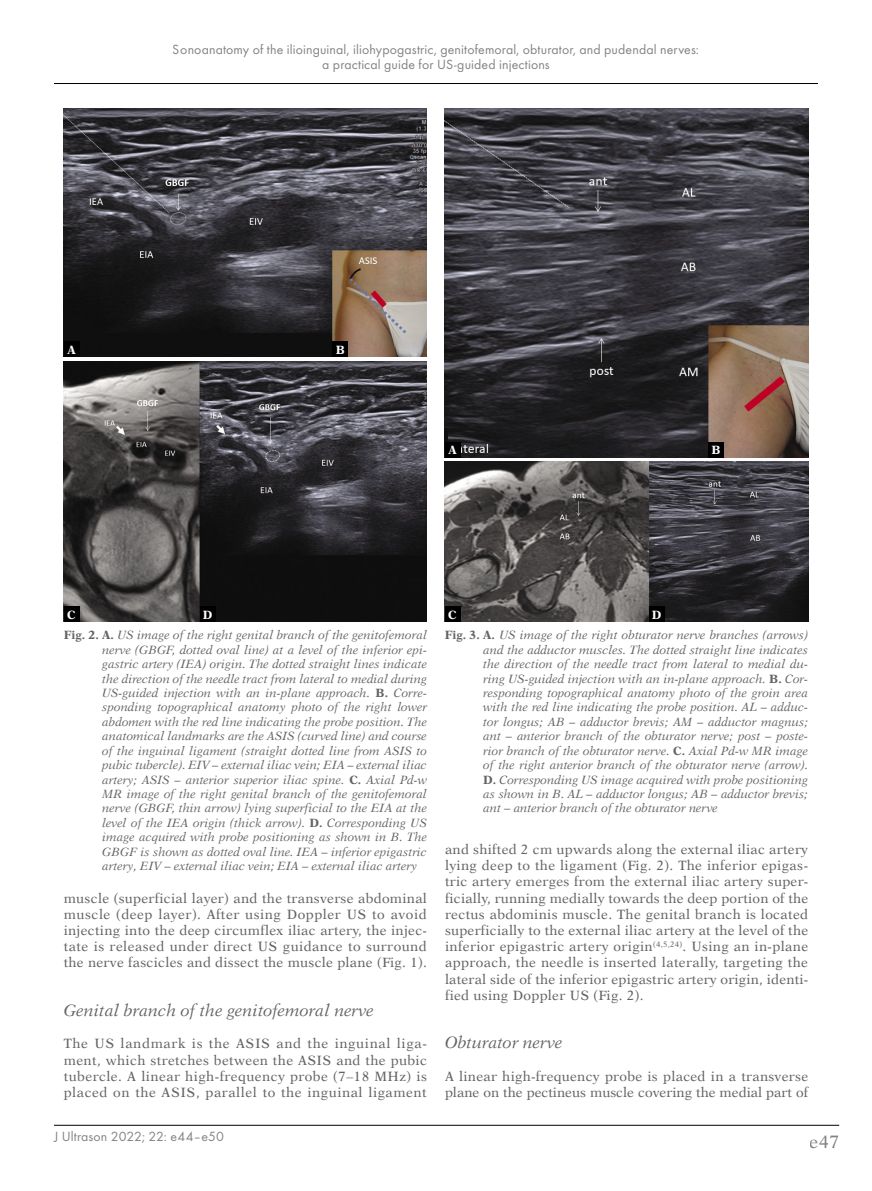
<style>
.page{position:relative;width:872px;height:1191px;background:#fff}
.page>*{position:absolute;margin:0;border:0;box-sizing:border-box;transform-origin:0 0}
.t1{font:18px "Dutch 823 EU Normal";color:#636363}
._3st_Srodtytul_PL_An{font:16.5px "Dutch 823 EU Italic";color:#636363}
.t2{font:13.8px/14.4px "Futura TCE";letter-spacing:.01em;color:#636363;text-align:center}
.BANG_-_Body_Ang{font:13.5px/16.2px "Dutch 823 EU Normal";letter-spacing:.02em;color:#636363;text-align:justify}
.BANG_-_Body_Ang-2{font:13.5px/16.2px "Dutch 823 EU Normal";color:#636363}
.Normalny{font:12px/14.4px "Dutch 823 EU Italic";color:#636363;text-align:justify}
.Normalny-2{font:12px "Dutch 823 EU Bold";color:#fff}
.s1{font-family:"Dutch 823 EU Bold"}
</style>
<div class="page">
<hr style="left:54px;top:1125px;width:785px;height:1px;background:#000">
<hr style="left:54px;top:83px;width:764px;height:1px;background:#000">
<img style="left:64px;top:108px;width:363px;height:249px">
<img style="left:64px;top:361px;width:363px;height:261px">
<div style="left:64px;top:342px;width:15px;height:15px;background:#000"></div>
<div style="left:333px;top:342px;width:15px;height:15px;background:#000"></div>
<div style="left:64px;top:606px;width:15px;height:16px;background:#000"></div>
<div style="left:200px;top:606px;width:15px;height:16px;background:#000"></div>
<img style="left:445px;top:108px;width:363px;height:349px">
<img style="left:445px;top:461px;width:363px;height:161px">
<div style="left:445px;top:442px;width:15px;height:15px;background:#000"></div>
<div style="left:445px;top:606px;width:15px;height:16px;background:#000"></div>
<div style="left:649px;top:606px;width:15px;height:16px;background:#000"></div>
<div style="left:708px;top:442px;width:16px;height:15px;background:#000"></div>
<p class="t2" style="left:173px;top:42px;width:527px">Sonoanatomy of the ilioinguinal, iliohypogastric, genitofemoral, obturator, and pudendal nerves: a practical guide for US-guided injections</p>
<p class="Normalny-2" style="left:67px;top:342px;width:10px">A</p>
<p class="Normalny-2" style="left:336px;top:342px;width:11px">B</p>
<p class="Normalny-2" style="left:448px;top:443px;width:10px">A</p>
<p class="Normalny-2" style="left:711px;top:443px;width:11px">B</p>
<p class="Normalny-2" style="left:67px;top:607px;width:10px">C</p>
<p class="Normalny-2" style="left:203px;top:607px;width:11px">D</p>
<p class="Normalny" style="left:102px;top:628px;width:326px;text-indent:-38px"><span class="s1">Fig. 2. A.</span> US image of the right genital branch of the genitofemoral nerve (GBGF, dotted oval line) at a level of the inferior epi&shy;gastric artery (IEA) origin. The dotted straight lines indicate the direction of the needle tract from lateral to medial during US-guided injection with an in-plane approach. <span class="s1">B.</span> Corre&shy;sponding topographical anatomy photo of the right lower abdomen with the red line indicating the probe position. The anatomical landmarks are the ASIS (curved line) and course of the inguinal ligament (straight dotted line from ASIS to pubic tubercle). EIV – external iliac vein; EIA – external iliac artery; ASIS – anterior superior iliac spine. <span class="s1">C.</span> Axial Pd-w MR image of the right genital branch of the genitofemoral nerve (GBGF, thin arrow) lying superficial to the EIA at the level of the IEA origin (thick arrow). <span class="s1">D.</span> Corresponding US image acquired with probe positioning as shown in B. The GBGF is shown as dotted oval line. IEA – inferior epigastric artery, EIV – external iliac vein; EIA – external iliac artery</p>
<p class="BANG_-_Body_Ang" style="left:64px;top:890px;width:365px">muscle (superficial layer) and the transverse abdominal muscle (deep layer). After using Doppler US to avoid injecting into the deep circumflex iliac artery, the injec&shy;tate is released under direct US guidance to surround the nerve fascicles and dissect the muscle plane (Fig. 1).</p>
<p class="_3st_Srodtytul_PL_An" style="left:64px;top:1000px;width:311px">Genital branch of the genitofemoral nerve</p>
<p class="BANG_-_Body_Ang" style="left:64px;top:1035px;width:365px">The US landmark is the ASIS and the inguinal liga&shy;ment, which stretches between the ASIS and the pubic tubercle. A linear high-frequency probe (7–18 MHz) is placed on the ASIS, parallel to the inguinal ligament</p>
<p class="t2" style="left:54px;top:1128px;width:171px">J Ultrason 2022; 22: e44–e50</p>
<p class="Normalny-2" style="left:448px;top:607px;width:10px">C</p>
<p class="Normalny-2" style="left:652px;top:607px;width:11px">D</p>
<p class="Normalny" style="left:483px;top:628px;width:326px;text-indent:-38px"><span class="s1">Fig. 3. A.</span> US image of the right obturator nerve branches (arrows) and the adductor muscles. The dotted straight line indicates the direction of the needle tract from lateral to medial du&shy;ring US-guided injection with an in-plane approach. <span class="s1">B.</span> Cor&shy;responding topographical anatomy photo of the groin area with the red line indicating the probe position. AL – adduc&shy;tor longus; AB – adductor brevis; AM – adductor magnus; ant – anterior branch of the obturator nerve; post – poste&shy;rior branch of the obturator nerve. <span class="s1">C.</span> Axial Pd-w MR image of the right anterior branch of the obturator nerve (arrow).<br><span class="s1">D.</span> Corresponding US image acquired with probe positioning as shown in B. AL – adductor longus; AB – adductor brevis; ant – anterior branch of the obturator nerve</p>
<p class="BANG_-_Body_Ang" style="left:445px;top:841px;width:365px">and shifted 2 cm upwards along the external iliac artery lying deep to the ligament (Fig. 2). The inferior epigas&shy;tric artery emerges from the external iliac artery super&shy;ficially, running medially towards the deep portion of the rectus abdominis muscle. The genital branch is located superficially to the external iliac artery at the level of the inferior epigastric artery origin<sup>(4,5,24)</sup>. Using an in-plane approach, the needle is inserted laterally, targeting the lateral side of the inferior epigastric artery origin, identi&shy;fied using Doppler US (Fig. 2).</p>
<p class="_3st_Srodtytul_PL_An" style="left:445px;top:1032px;width:119px">Obturator nerve</p>
<p class="BANG_-_Body_Ang-2" style="left:445px;top:1068px;width:365px">A linear high-frequency probe is placed in a transverse plane on the pectineus muscle covering the medial part of</p>
<h1 class="t1" style="left:809px;top:1131px;width:31px">e47</h1>
</div>
